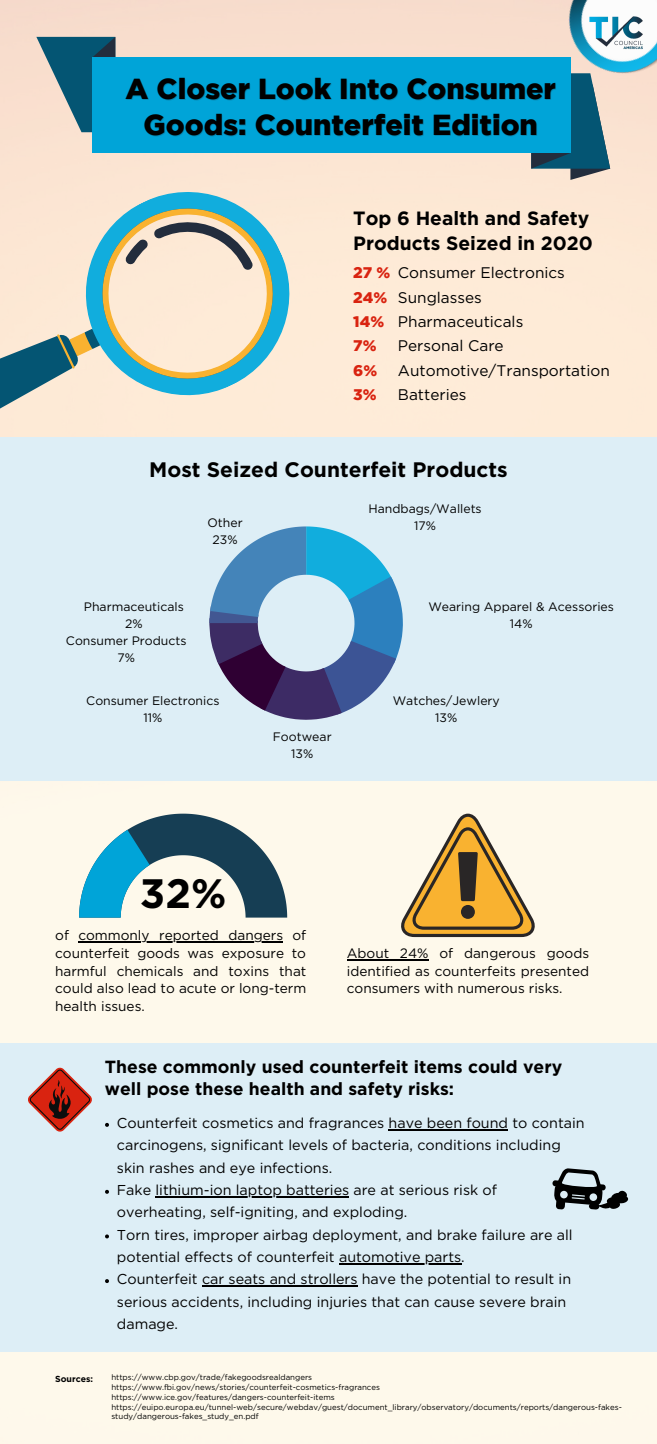
<style>
.page{position:relative;width:657px;height:1444px;background:#fff}
.page>*{position:absolute;margin:0;border:0;box-sizing:border-box;transform-origin:0 0}
.t1{font:700 41.04px "Gotham";color:#000}
.t2{font:900 28.88px/36.1px "Gotham";color:#000;text-align:center}
.t3{font:700 20.91px "Gotham";color:#000}
.t4{font:700 19.16px/24.9px "Gotham";color:#000}
.t5{font:700 17.59px/22.4px "Gotham";color:#000}
.t6{font:15.4px/24.3px "Gotham";color:#000}
.t7{font:900 15.4px/24.3px "Gotham";color:#d92310}
.t8{font:14.35px/22.3px "Gotham";color:#000}
.t9{font:13.56px/17.7px "Gotham";color:#000;text-align:justify}
.t10{font:12.25px/17px "Gotham";color:#000;text-align:center}
.t11{font:700 8.75px "Gotham";color:#000}
.t12{font:7.88px/9.8px "Gotham";color:#000}
</style>
<div class="page">
<img style="left:0;top:0;width:656px;height:1444px">
<img style="left:533px;top:0;width:123px;height:108px">
<img style="left:582px;top:14px;width:68px;height:38px">
<div style="left:0;top:1043px;width:656px;height:309px;background:#ddeef6"></div>
<div style="left:0;top:437px;width:656px;height:344px;background:#ddeef6"></div>
<div style="left:52px;top:158px;width:271px;height:271px;background:#fce6d3"></div>
<svg style="left:0;top:180px;width:301px;height:257px;background:#d1d5c8"></svg>
<svg style="left:209px;top:526px;width:193px;height:194px"></svg>
<svg style="left:105px;top:1123px;width:4px;height:4px"></svg>
<hr style="left:388px;top:1129px;width:120px;height:2px;background:#000">
<svg style="left:105px;top:1190px;width:4px;height:4px"></svg>
<hr style="left:155px;top:1196px;width:194px;height:2px;background:#000">
<svg style="left:105px;top:1234px;width:4px;height:4px"></svg>
<hr style="left:339px;top:1263px;width:122px;height:1px;background:#000">
<svg style="left:105px;top:1279px;width:4px;height:4px"></svg>
<hr style="left:202px;top:1285px;width:155px;height:2px;background:#000">
<svg style="left:28px;top:1067px;width:64px;height:65px"></svg>
<svg style="left:552px;top:1168px;width:77px;height:42px"></svg>
<svg style="left:531px;top:73px;width:79px;height:107px;background:#517c8b"></svg>
<svg style="left:36px;top:37px;width:79px;height:95px;background:#618793"></svg>
<div style="left:92px;top:58px;width:478px;height:95px;background:#00a4d8"></div>
<svg style="left:79px;top:814px;width:208px;height:103px;background:#84aab3"></svg>
<svg style="left:400px;top:814px;width:135px;height:123px;background:#d1b37a"></svg>
<hr style="left:78px;top:941px;width:205px;height:2px;background:#000">
<hr style="left:346px;top:959px;width:82px;height:1px;background:#000">
<h2 class="t2" style="left:125px;top:72px;width:431px">A Closer Look Into Consumer<br>Goods: Counterfeit Edition</h2>
<h3 class="t4" style="left:353px;top:205px;width:241px">Top 6 Health and Safety<br>Products Seized in 2020</h3>
<p class="t6" style="left:397px;top:262px;width:213px">Consumer Electronics<br>Sunglasses<br>Pharmaceuticals<br>Personal Care<br>Automotive/Transportation<br>Batteries</p>
<p class="t7" style="left:353px;top:262px;width:39px">27 %<br>24%<br>14%<br>7%<br>6%<br>3%</p>
<h3 class="t3" style="left:149px;top:457px;width:360px">Most Seized Counterfeit Products</h3>
<p class="t10" style="left:207px;top:514px;width:37px">Other<br>23%</p>
<p class="t10" style="left:84px;top:598px;width:101px">Pharmaceuticals<br>2%</p>
<p class="t10" style="left:66px;top:633px;width:122px">Consumer Products<br>7%</p>
<p class="t10" style="left:86px;top:693px;width:135px">Consumer Electronics<br>11%</p>
<p class="t10" style="left:273px;top:728px;width:60px">Footwear<br>13%</p>
<p class="t10" style="left:368px;top:501px;width:115px">Handbags/Wallets<br>17%</p>
<p class="t10" style="left:428px;top:598px;width:187px">Wearing Apparel &amp; Acessories<br>14%</p>
<p class="t10" style="left:392px;top:693px;width:108px">Watches/Jewlery<br>13%</p>
<h1 class="t1" style="left:140px;top:870px;width:88px">32%</h1>
<p class="t9" style="left:55px;top:927px;width:252px">of commonly reported dangers of counterfeit goods was exposure to harmful chemicals and toxins that could also lead to acute or long-term health issues.</p>
<p class="t9" style="left:346px;top:945px;width:244px">About 24% of dangerous goods identified as counterfeits presented consumers with numerous risks.</p>
<p class="t5" style="left:105px;top:1055px;width:458px">These commonly used counterfeit items could very well pose these health and safety risks:</p>
<p class="t8" style="left:117px;top:1113px;width:469px">Counterfeit cosmetics and fragrances have been found to contain carcinogens, significant levels of bacteria, conditions including skin rashes and eye infections.<br>Fake lithium-ion laptop batteries are at serious risk of overheating, self-igniting, and exploding.<br>Torn tires, improper airbag deployment, and brake failure are all potential effects of counterfeit automotive parts.<br>Counterfeit car seats and strollers have the potential to result in serious accidents, including injuries that can cause severe brain damage.</p>
<p class="t11" style="left:55px;top:1373px;width:39px">Sources:</p>
<p class="t12" style="left:111px;top:1373px;width:511px">https://www.cbp.gov/trade/fakegoodsrealdangers<br>https://www.fbi.gov/news/stories/counterfeit-cosmetics-fragrances<br>https://www.ice.gov/features/dangers-counterfeit-items https://euipo.europa.eu/tunnel-web/secure/webdav/guest/document_library/observatory/documents/reports/dangerous-fakes&shy;study/dangerous-fakes_study_en.pdf</p>
</div>
